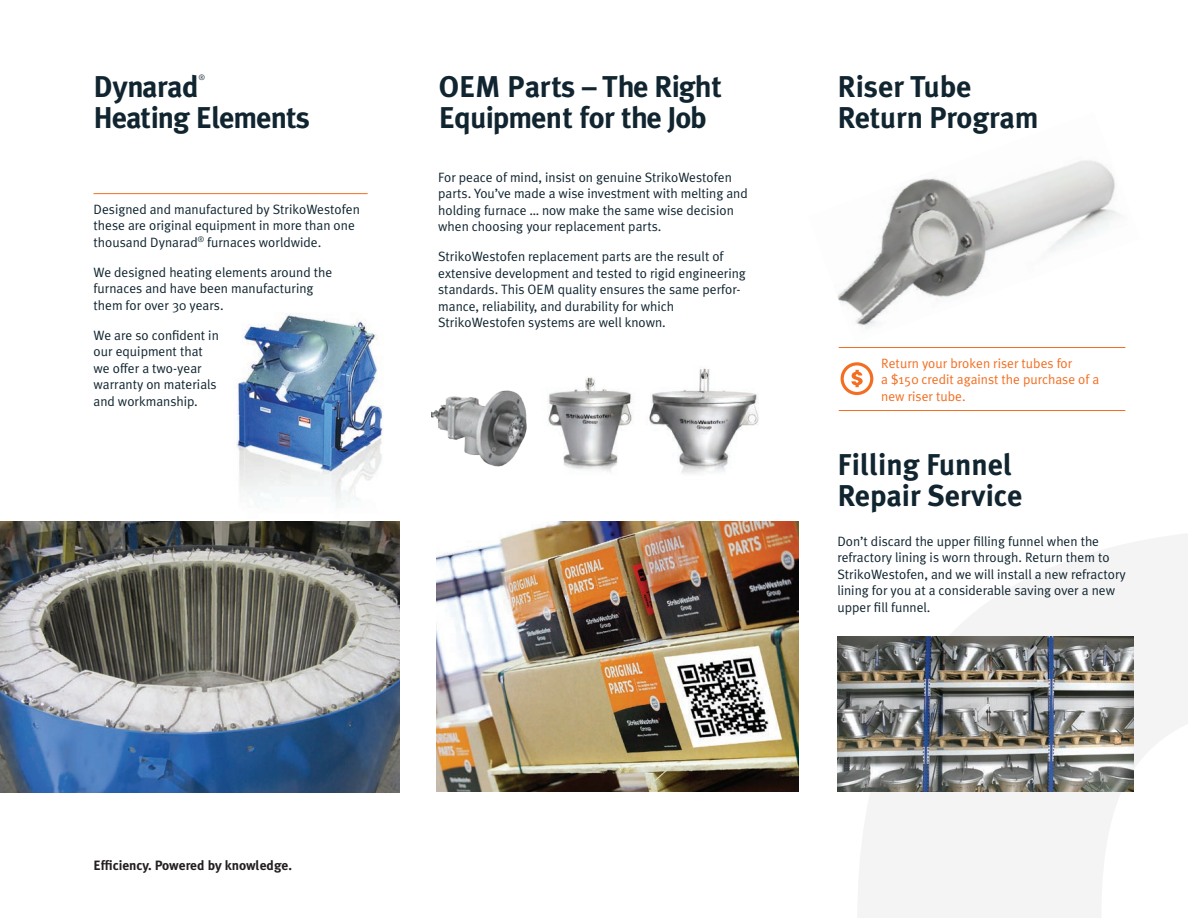
<style>
.page{position:relative;width:1188px;height:918px;background:#fff}
.page>*{position:absolute;margin:0;border:0;box-sizing:border-box;transform-origin:0 0}
.t1{font:700 30px/31.5px "Meta Plus";color:#112530}
.t2{font:700 30px/31.5px "Meta Plus";letter-spacing:-.02em;color:#112530}
.t3{font:700 30px "Meta Plus";letter-spacing:-.04em;color:#112530}
.t4{font:13.5px/16.5px "Meta Plus Normal";color:#112530}
.t5{font:13.5px/16.5px "Meta Plus Normal";color:#f36e21}
.t6{font:700 13.5px "Meta Plus";color:#231f20}
.t7{font:7.65px "Meta Plus Normal";color:#112530}
</style>
<div class="page">
<img style="left:233px;top:315px;width:153px;height:207px">
<img style="left:837px;top:160px;width:284px;height:169px">
<img style="left:548px;top:368px;width:211px;height:106px">
<svg style="left:858px;top:534px;width:330px;height:384px;fill:#f4f4f4"></svg>
<img style="left:436px;top:522px;width:362px;height:270px">
<img style="left:0;top:522px;width:399px;height:270px">
<img style="left:837px;top:636px;width:297px;height:156px">
<hr style="left:94px;top:193px;width:274px;height:1px;background:#f36e21">
<hr style="left:839px;top:347px;width:286px;height:1px;background:#f36e21">
<hr style="left:839px;top:410px;width:286px;height:1px;background:#f36e21">
<div style="left:841px;top:362px;width:32px;height:33px;border:3px solid #f36e21;border-radius:50%"></div>
<svg style="left:851px;top:370px;width:12px;height:17px"></svg>
<img style="left:432px;top:390px;width:95px;height:77px">
<p class="t1" style="left:94px;top:71px;width:107px">Dynarad</p>
<p class="t7" style="left:199px;top:73px;width:8px">®</p>
<p class="t3" style="left:94px;top:101px;width:218px">Heating Elements</p>
<p class="t4" style="left:94px;top:201px;width:268px">Designed and manufactured by StrikoWestofen these are original equipment in more than one thousand Dynarad<sup>®</sup> furnaces worldwide.</p>
<p class="t4" style="left:94px;top:264px;width:240px">We designed heating elements around the furnaces and have been manufacturing them for over 30 years.</p>
<p class="t4" style="left:94px;top:327px;width:127px">We are so confident in our equipment that we offer a two-year warranty on materials and workmanship.</p>
<p class="t2" style="left:439px;top:71px;width:284px">OEM Parts – The Right<br>Equipment for the Job</p>
<p class="t1" style="left:837px;top:71px;width:203px">Riser Tube<br>Return Program</p>
<p class="t4" style="left:438px;top:169px;width:311px">For peace of mind, insist on genuine StrikoWestofen parts. You’ve made a wise investment with melting and holding furnace … now make the same wise decision when choosing your replacement parts.</p>
<p class="t4" style="left:438px;top:248px;width:309px">StrikoWestofen replacement parts are the result of extensive development and tested to rigid engineering standards. This OEM quality ensures the same perfor&shy;mance, reliability, and durability for which StrikoWestofen systems are well known.</p>
<p class="t5" style="left:881px;top:355px;width:220px">Return your broken riser tubes for<br>a $150 credit against the purchase of a new riser tube.</p>
<p class="t1" style="left:837px;top:448px;width:187px">Filling Funnel<br>Repair Service</p>
<p class="t4" style="left:837px;top:533px;width:290px">Don’t discard the upper filling funnel when the refractory lining is worn through. Return them to StrikoWestofen, and we will install a new refractory lining for you at a considerable saving over a new upper fill funnel.</p>
<p class="t6" style="left:94px;top:858px;width:200px">Efficiency. Powered by knowledge.</p>
</div>
